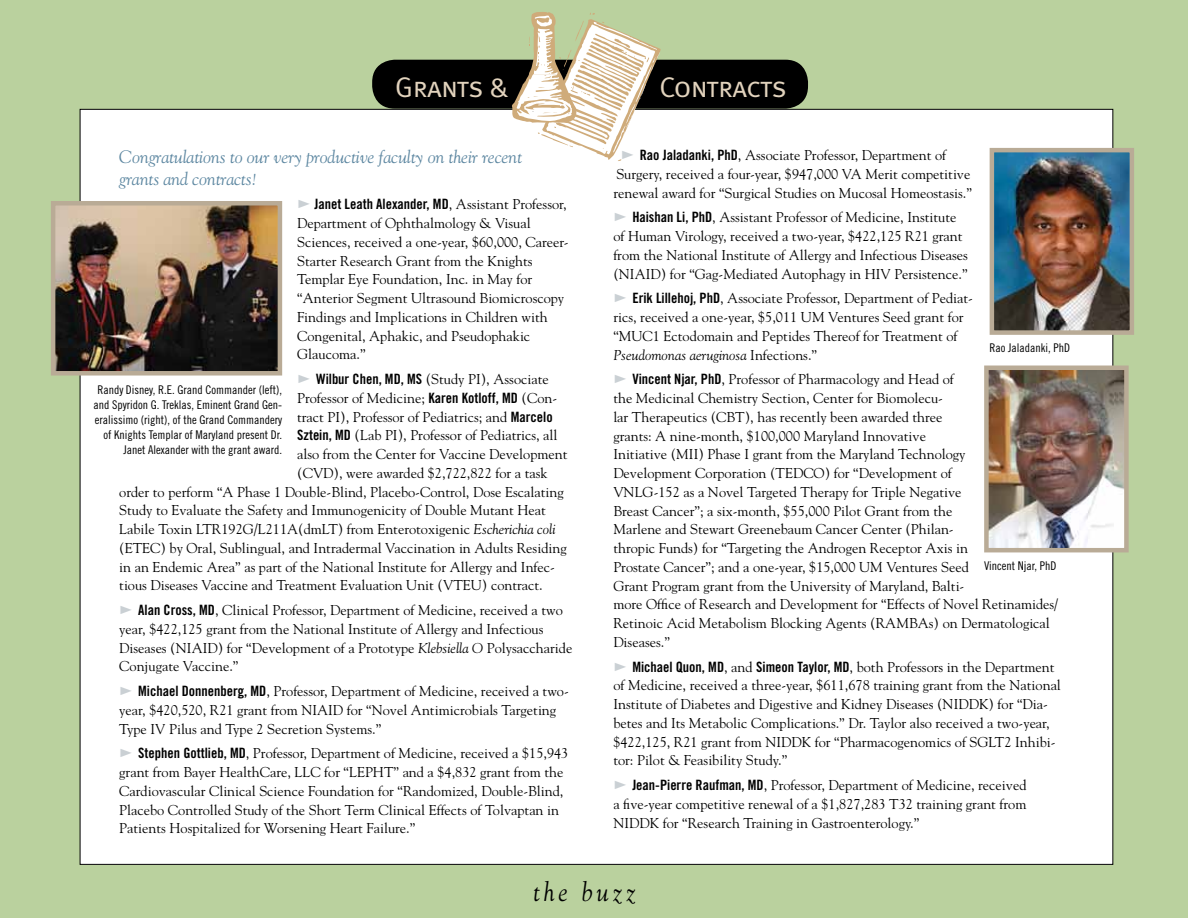
<style>
.page{position:relative;width:1188px;height:918px;background:#bad19e}
.page>*{position:absolute;margin:0;border:0;box-sizing:border-box;transform-origin:0 0}
.t1{font:28.5px "Meta Normal Caps";letter-spacing:-.035em;color:#e2d3bd}
.t2{font:italic 27px "Goudy";letter-spacing:.16em;color:#000;scale:.9 1}
.t3{font:italic 18px/21.6px "Goudy";letter-spacing:-.01em;color:#5d87a1}
.t4{font:14.25px/18.8px "Goudy";color:#000}
.t5{font:14.25px "Trade Gothic Bold Cond Twenty";color:#000}
.t6{font:12px/15px "Trade Gothic Cond Eighteen";color:#000;text-align:right}
.s1{font-family:"Goudy"}
.s2{font-family:"Trade Gothic Bold Cond Twenty"}
.s3{font-style:italic}
</style>
<div class="page">
<div style="left:80px;top:109px;width:1033px;height:755px;background:#fff"></div>
<div style="left:372px;top:60px;width:436px;height:49px;background:#000;border-radius:22px"></div>
<img style="left:995px;top:153px;width:134px;height:177px">
<div style="left:990px;top:148px;width:144px;height:187px;border:4px solid #b9ab96"></div>
<img style="left:56px;top:206px;width:221px;height:165px">
<div style="left:51px;top:201px;width:231px;height:175px;border:4px solid #b9ab96"></div>
<img style="left:989px;top:371px;width:135px;height:176px">
<div style="left:984px;top:366px;width:145px;height:186px;border:4px solid #b9ab96"></div>
<svg style="left:512px;top:12px;width:149px;height:149px"></svg>
<h1 class="t1" style="left:395px;top:70px;width:116px">Grants &amp;</h1>
<h1 class="t1" style="left:659px;top:70px;width:129px">Contracts</h1>
<p class="t3" style="left:119px;top:146px;width:404px">Congratulations to our very productive faculty on their recent grants and contracts!</p>
<p class="t5" style="left:315px;top:196px;width:254px">Janet Leath Alexander, MD<span class="s1">, Assistant Professor,</span></p>
<p class="t4" style="left:297px;top:213px;width:273px">Department of Ophthalmology &amp; Visual Sciences, received a one-year, $60,000, Career-Starter Research Grant from the Knights Templar Eye Foundation, Inc. in May for “Anterior Segment Ultrasound Biomicroscopy Findings and Implications in Children with Congenital, Aphakic, and Pseudophakic Glaucoma.”</p>
<p class="t4" style="left:316px;top:369px;width:234px"><span class="s2">Wilbur Chen, MD, MS</span> (Study PI), Associate</p>
<p class="t4" style="left:297px;top:388px;width:261px">Professor of Medicine; <span class="s2">Karen Kotloff, MD</span> (Con-</p>
<p class="t4" style="left:297px;top:407px;width:257px">tract PI), Professor of Pediatrics; and <span class="s2">Marcelo</span></p>
<p class="t4" style="left:297px;top:426px;width:262px"><span class="s2">Sztein, MD</span> (Lab PI), Professor of Pediatrics, all</p>
<p class="t4" style="left:297px;top:444px;width:272px">also from the Center for Vaccine Development</p>
<p class="t4" style="left:297px;top:463px;width:252px">(CVD), were awarded $2,722,822 for a task</p>
<p class="t4" style="left:119px;top:482px;width:446px">order to perform “A Phase 1 Double-Blind, Placebo-Control, Dose Escalating</p>
<p class="t4" style="left:119px;top:501px;width:428px">Study to Evaluate the Safety and Immunogenicity of Double Mutant Heat</p>
<p class="t4" style="left:119px;top:519px;width:438px">Labile Toxin LTR192G/L211A(dmLT) from Enterotoxigenic <span class="s3">Escherichia coli</span></p>
<p class="t4" style="left:119px;top:538px;width:449px">(ETEC) by Oral, Sublingual, and Intradermal Vaccination in Adults Residing</p>
<p class="t4" style="left:119px;top:557px;width:437px">in an Endemic Area” as part of the National Institute for Allergy and Infec-</p>
<p class="t4" style="left:119px;top:576px;width:425px">tious Diseases Vaccine and Treatment Evaluation Unit (VTEU) contract.</p>
<p class="t4" style="left:119px;top:600px;width:455px;text-indent:19px"><span class="s2">Alan Cross, MD</span>, Clinical Professor, Department of Medicine, received a two year, $422,125 grant from the National Institute of Allergy and Infectious Diseases (NIAID) for “Development of a Prototype <span class="s3">Klebsiella O</span> Polysaccharide Conjugate Vaccine.”</p>
<p class="t4" style="left:119px;top:681px;width:451px;text-indent:19px"><span class="s2">Michael Donnenberg, MD</span>, Professor, Department of Medicine, received a two&shy;year, $420,520, R21 grant from NIAID for “Novel Antimicrobials Targeting<br>Type IV Pilus and Type 2 Secretion Systems.”</p>
<p class="t4" style="left:119px;top:744px;width:451px;text-indent:19px"><span class="s2">Stephen Gottlieb, MD</span>, Professor, Department of Medicine, received a $15,943 grant from Bayer HealthCare, LLC for “LEPHT” and a $4,832 grant from the Cardiovascular Clinical Science Foundation for “Randomized, Double-Blind, Placebo Controlled Study of the Short Term Clinical Effects of Tolvaptan in Patients Hospitalized for Worsening Heart Failure.”</p>
<p class="t6" style="left:94px;top:382px;width:190px">Randy Disney, R.E. Grand Commander (left), and Spyridon G. Treklas, Eminent Grand Gen&shy;eralissimo (right), of the Grand Commandery of Knights Templar of Maryland present Dr.<br>Janet Alexander with the grant award.</p>
<p class="t4" style="left:613px;top:145px;width:360px;text-align:center"><span class="s2">Rao Jaladanki, PhD</span>, Associate Professor, Department of<br>Surgery, received a four-year, $947,000 VA Merit competitive renewal award for “Surgical Studies on Mucosal Homeostasis.”</p>
<p class="t4" style="left:613px;top:208px;width:356px;text-align:center"><span class="s2">Haishan Li, PhD</span>, Assistant Professor of Medicine, Institute<br>of Human Virology, received a two-year, $422,125 R21 grant from the National Institute of Allergy and Infectious Diseases (NIAID) for “Gag-Mediated Autophagy in HIV Persistence.”</p>
<p class="t4" style="left:613px;top:289px;width:361px;text-indent:19px"><span class="s2">Erik Lillehoj, PhD</span>, Associate Professor, Department of Pediat&shy;rics, received a one-year, $5,011 UM Ventures Seed grant for “MUC1 Ectodomain and Peptides Thereof for Treatment of <span class="s3">Pseudomonas aeruginosa</span> Infections.”</p>
<p class="t4" style="left:613px;top:370px;width:446px;text-indent:19px"><span class="s2">Vincent Njar, PhD</span>, Professor of Pharmacology and Head of<br>the Medicinal Chemistry Section, Center for Biomolecu-<br>lar Therapeutics (CBT), has recently been awarded three<br>grants: A nine-month, $100,000 Maryland Innovative<br>Initiative (MII) Phase I grant from the Maryland Technology<br>Development Corporation (TEDCO) for “Development of<br>VNLG-152 as a Novel Targeted Therapy for Triple Negative<br>Breast Cancer”; a six-month, $55,000 Pilot Grant from the<br>Marlene and Stewart Greenebaum Cancer Center (Philan-<br>thropic Funds) for “Targeting the Androgen Receptor Axis in<br>Prostate Cancer”; and a one-year, $15,000 UM Ventures Seed<br>Grant Program grant from the University of Maryland, Balti-<br>more Office of Research and Development for “Effects of Novel Retinamides/ Retinoic Acid Metabolism Blocking Agents (RAMBAs) on Dermatological Diseases.”</p>
<p class="t4" style="left:613px;top:657px;width:449px;text-indent:19px"><span class="s2">Michael Quon, MD</span>, and <span class="s2">Simeon Taylor, MD</span>, both Professors in the Department of Medicine, received a three-year, $611,678 training grant from the National Institute of Diabetes and Digestive and Kidney Diseases (NIDDK) for “Dia&shy;betes and Its Metabolic Complications.” Dr. Taylor also received a two-year, $422,125, R21 grant from NIDDK for “Pharmacogenomics of SGLT2 Inhibi&shy;tor: Pilot &amp; Feasibility Study.”</p>
<p class="t4" style="left:613px;top:775px;width:415px;text-align:justify;text-indent:19px"><span class="s2">Jean-Pierre Raufman, MD</span>, Professor, Department of Medicine, received a five-year competitive renewal of a $1,827,283 T32 training grant from NIDDK for “Research Training in Gastroenterology.”</p>
<p class="t6" style="left:990px;top:340px;width:82px">Rao Jaladanki, PhD</p>
<p class="t6" style="left:984px;top:558px;width:74px">Vincent Njar, PhD</p>
<h2 class="t2" style="left:533px;top:875px;width:115px">the buzz</h2>
</div>
